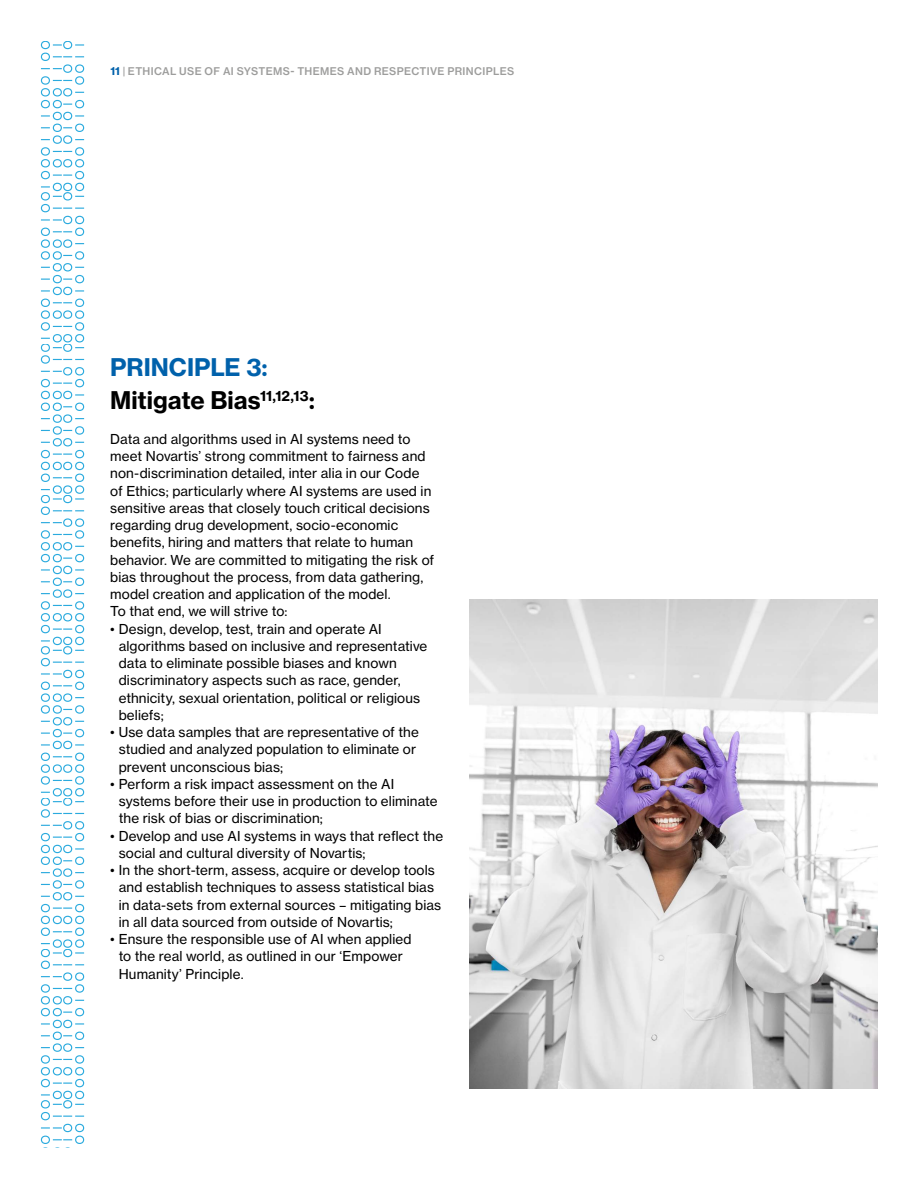
<style>
.page{position:relative;width:918px;height:1188px;background:#fff}
.page>*{position:absolute;margin:0;border:0;box-sizing:border-box;transform-origin:0 0}
.t1{font:700 24px "Volta Modern Text 75";color:#000}
.t2{font:700 24px "Volta Modern Text 75";color:#0061ab}
.t3{font:13.5px/17.2px "Volta Modern Text 55 Roman";letter-spacing:.01em;color:#000}
.t4{font:500 10.5px "Volta Modern Text 65";letter-spacing:.035em;color:#9d9d9c}
.s1{font-family:"Volta Modern Text 75";font-weight:700;color:#0061ab}
</style>
<div class="page">
<svg style="left:41px;top:41px;width:44px;height:1107px"></svg>
<img style="left:470px;top:599px;width:408px;height:490px">
<p class="t4" style="left:110px;top:65px;width:405px"><span class="s1">11</span> | ETHICAL USE OF AI SYSTEMS- THEMES AND RESPECTIVE PRINCIPLES</p>
<h1 class="t2" style="left:110px;top:352px;width:159px">PRINCIPLE 3:</h1>
<h1 class="t1" style="left:110px;top:385px;width:206px">Mitigate Bias<sup>11,12,13</sup>:</h1>
<p class="t3" style="left:110px;top:430px;width:326px">Data and algorithms used in AI systems need to meet Novartis’ strong commitment to fairness and non-discrimination detailed, inter alia in our Code of Ethics; particularly where AI systems are used in sensitive areas that closely touch critical decisions regarding drug development, socio-economic benefits, hiring and matters that relate to human behavior. We are committed to mitigating the risk of bias throughout the process, from data gathering, model creation and application of the model.<br>To that end, we will strive to:</p>
<p class="t3" style="left:119px;top:620px;width:310px;text-indent:-9px">• Design, develop, test, train and operate AI algorithms based on inclusive and representative data to eliminate possible biases and known discriminatory aspects such as race, gender, ethnicity, sexual orientation, political or religious beliefs;</p>
<p class="t3" style="left:119px;top:724px;width:302px;text-indent:-9px">• Use data samples that are representative of the studied and analyzed population to eliminate or prevent unconscious bias;</p>
<p class="t3" style="left:119px;top:775px;width:320px;text-indent:-9px">• Perform a risk impact assessment on the AI systems before their use in production to eliminate the risk of bias or discrimination;</p>
<p class="t3" style="left:119px;top:827px;width:326px;text-indent:-9px">• Develop and use AI systems in ways that reflect the social and cultural diversity of Novartis;</p>
<p class="t3" style="left:119px;top:862px;width:324px;text-indent:-9px">• In the short-term, assess, acquire or develop tools and establish techniques to assess statistical bias in data-sets from external sources – mitigating bias in all data sourced from outside of Novartis;</p>
<p class="t3" style="left:119px;top:931px;width:294px;text-indent:-9px">• Ensure the responsible use of AI when applied to the real world, as outlined in our ‘Empower<br>Humanity’ Principle.</p>
</div>
